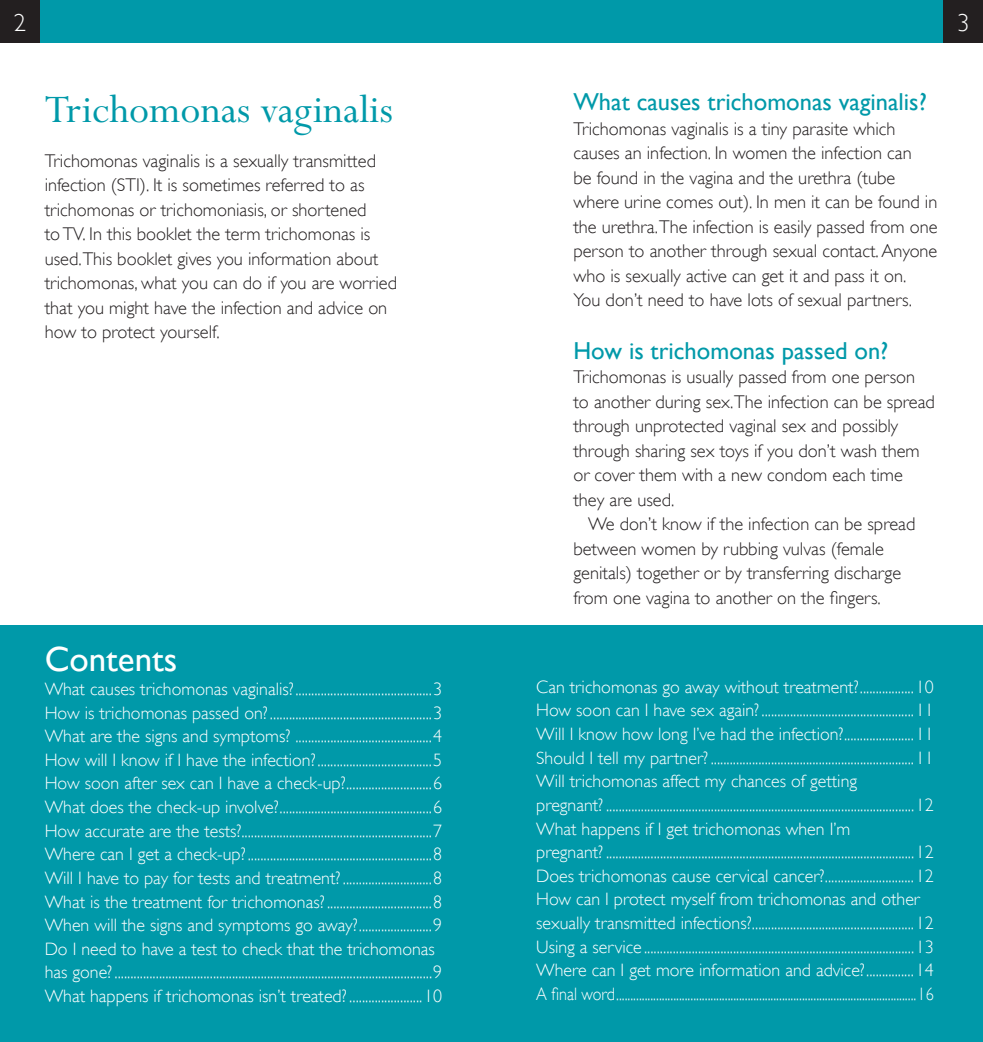
<style>
.page{position:relative;width:983px;height:1042px;background:#fff}
.page>*{position:absolute;margin:0;border:0;box-sizing:border-box;transform-origin:0 0}
.t1{font:43.75px "Perpetua";color:#0099a9}
.t2{font:35px "Gill Sans";color:#fff}
.t3{font:24.5px "Gill Sans";color:#0099a9}
.t4{font:300 24.5px "Gill Sans";color:#fff}
.t5{font:300 18.38px/24.5px "Gill Sans";color:#231f20}
.t6{font:300 17.85px/23.6px "Gill Sans";color:#fff}
</style>
<div class="page">
<div style="left:0;top:0;width:40px;height:42px;background:#231f20"></div>
<div style="left:40px;top:0;width:451px;height:42px;background:#0099a9"></div>
<div style="left:943px;top:0;width:39px;height:42px;background:#231f20"></div>
<div style="left:491px;top:0;width:452px;height:42px;background:#0099a9"></div>
<div style="left:0;top:625px;width:982px;height:417px;background:#0099a9"></div>
<h3 class="t4" style="left:14px;top:9px;width:14px">2</h3>
<h3 class="t4" style="left:956px;top:9px;width:14px">3</h3>
<h1 class="t1" style="left:45px;top:87px;width:350px">Trichomonas vaginalis</h1>
<p class="t5" style="left:45px;top:148px;width:354px">Trichomonas vaginalis is a sexually transmitted infection (STI). It is sometimes referred to as trichomonas or trichomoniasis, or shortened<br>to TV. In this booklet the term trichomonas is used.This booklet gives you information about trichomonas, what you can do if you are worried that you might have the infection and advice on how to protect yourself.</p>
<h3 class="t3" style="left:573px;top:87px;width:355px">What causes trichomonas vaginalis?</h3>
<p class="t5" style="left:573px;top:116px;width:365px">Trichomonas vaginalis is a tiny parasite which causes an infection. In women the infection can<br>be found in the vagina and the urethra (tube where urine comes out). In men it can be found in the urethra.The infection is easily passed from one person to another through sexual contact. Anyone who is sexually active can get it and pass it on.<br>You don’t need to have lots of sexual partners.</p>
<h3 class="t3" style="left:573px;top:336px;width:316px">How is trichomonas passed on?</h3>
<p class="t5" style="left:573px;top:365px;width:363px">Trichomonas is usually passed from one person to another during sex.The infection can be spread through unprotected vaginal sex and possibly through sharing sex toys if you don’t wash them or cover them with a new condom each time they are used.</p>
<p class="t5" style="left:573px;top:512px;width:343px;text-indent:15px">We don’t know if the infection can be spread between women by rubbing vulvas (female genitals) together or by transferring discharge from one vagina to another on the fingers.</p>
<h2 class="t2" style="left:45px;top:639px;width:134px">Contents</h2>
<p class="t6" style="left:45px;top:677px;width:399px">What causes trichomonas vaginalis?...........................................3<br>How is trichomonas passed on?...................................................3<br>What are the signs and symptoms? ...........................................4<br>How will I know if I have the infection?....................................5<br>How soon after sex can I have a check-up?...........................6<br>What does the check-up involve?................................................6<br>How accurate are the tests?............................................................7<br>Where can I get a check-up?..........................................................8<br>Will I have to pay for tests and treatment?............................8<br>What is the treatment for trichomonas?.................................8<br>When will the signs and symptoms go away?.......................9<br>Do I need to have a test to check that the trichomonas has gone?....................................................................................................9<br>What happens if trichomonas isn’t treated?.......................10</p>
<p class="t6" style="left:536px;top:675px;width:399px">Can trichomonas go away without treatment?.................10<br>How soon can I have sex again?................................................11<br>Will I know how long I’ve had the infection?......................11<br>Should I tell my partner? ................................................................11<br>Will trichomonas affect my chances of getting<br>pregnant? .................................................................................................12<br>What happens if I get trichomonas when I’m<br>pregnant? .................................................................................................12<br>Does trichomonas cause cervical cancer?............................12<br>How can I protect myself from trichomonas and other sexually transmitted infections?...................................................12<br>Using a service .....................................................................................13<br>Where can I get more information and advice?...............14<br>A final word.........................................................................................................16</p>
</div>
